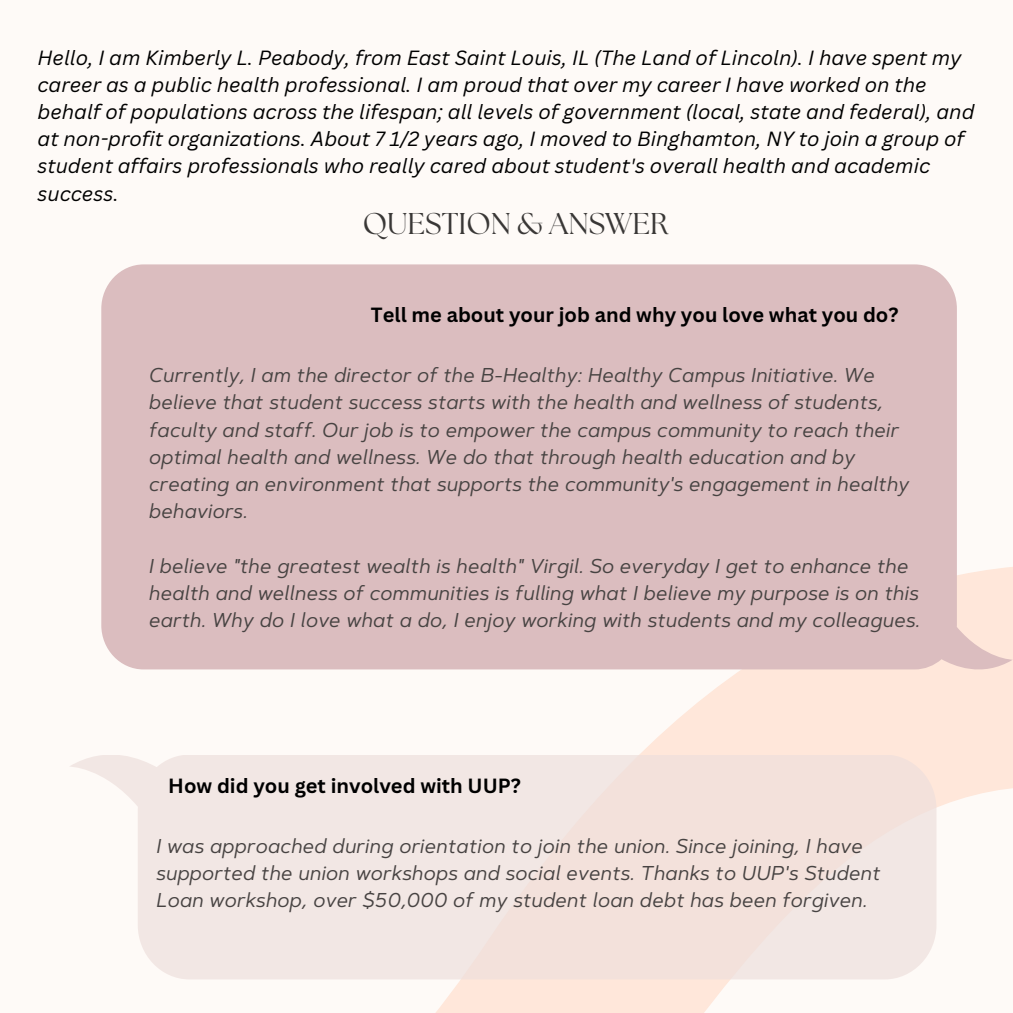
<style>
.page{position:relative;width:1013px;height:1013px;background:#fff}
.page>*{position:absolute;margin:0;border:0;box-sizing:border-box;transform-origin:0 0}
.t1{font:30px "The Seasons";color:#393736}
.t2{font:italic 20px/27.2px "Artegra Sans";color:#474342}
.t3{font:italic 20px/27.2px "Canva Sans";color:#000}
.t4{font:700 20px "Canva Sans";color:#000}
</style>
<div class="page">
<div style="left:0;top:0;width:1012px;height:1012px;background:#fefaf7"></div>
<svg style="left:139px;top:669px;width:873px;height:343px"></svg>
<div style="left:101px;top:264px;width:911px;height:405px;background:#dbbdbf"></div>
<svg style="left:70px;top:754px;width:866px;height:225px;background:#f3e6e2"></svg>
<p class="t3" style="left:38px;top:43px;width:938px">Hello, I am Kimberly L. Peabody, from East Saint Louis, IL (The Land of Lincoln). I have spent my career as a public health professional. I am proud that over my career I have worked on the behalf of populations across the lifespan; all levels of government (local, state and federal), and at non-profit organizations. About 7 1/2 years ago, I moved to Binghamton, NY to join a group of student affairs professionals who really cared about student's overall health and academic success.</p>
<p class="t1" style="left:363px;top:210px;width:307px">QUESTION &amp; ANSWER</p>
<p class="t4" style="left:371px;top:301px;width:529px">Tell me about your job and why you love what you do?</p>
<h1 class="t2" style="left:148px;top:361px;width:762px">Currently, I am the director of the B-Healthy: Healthy Campus Initiative. We believe that student success starts with the health and wellness of students, faculty and staff. Our job is to empower the campus community to reach their optimal health and wellness. We do that through health education and by creating an environment that supports the community's engagement in healthy behaviors.</h1>
<h2 class="t2" style="left:148px;top:551px;width:772px">I believe "the greatest wealth is health" Virgil. So everyday I get to enhance the health and wellness of communities is fulling what I believe my purpose is on this earth. Why do I love what a do, I enjoy working with students and my colleagues.</h2>
<p class="t4" style="left:168px;top:771px;width:354px">How did you get involved with UUP?</p>
<h2 class="t2" style="left:155px;top:832px;width:726px">I was approached during orientation to join the union. Since joining, I have supported the union workshops and social events. Thanks to UUP's Student<br>Loan workshop, over $50,000 of my student loan debt has been forgiven.</h2>
</div>
